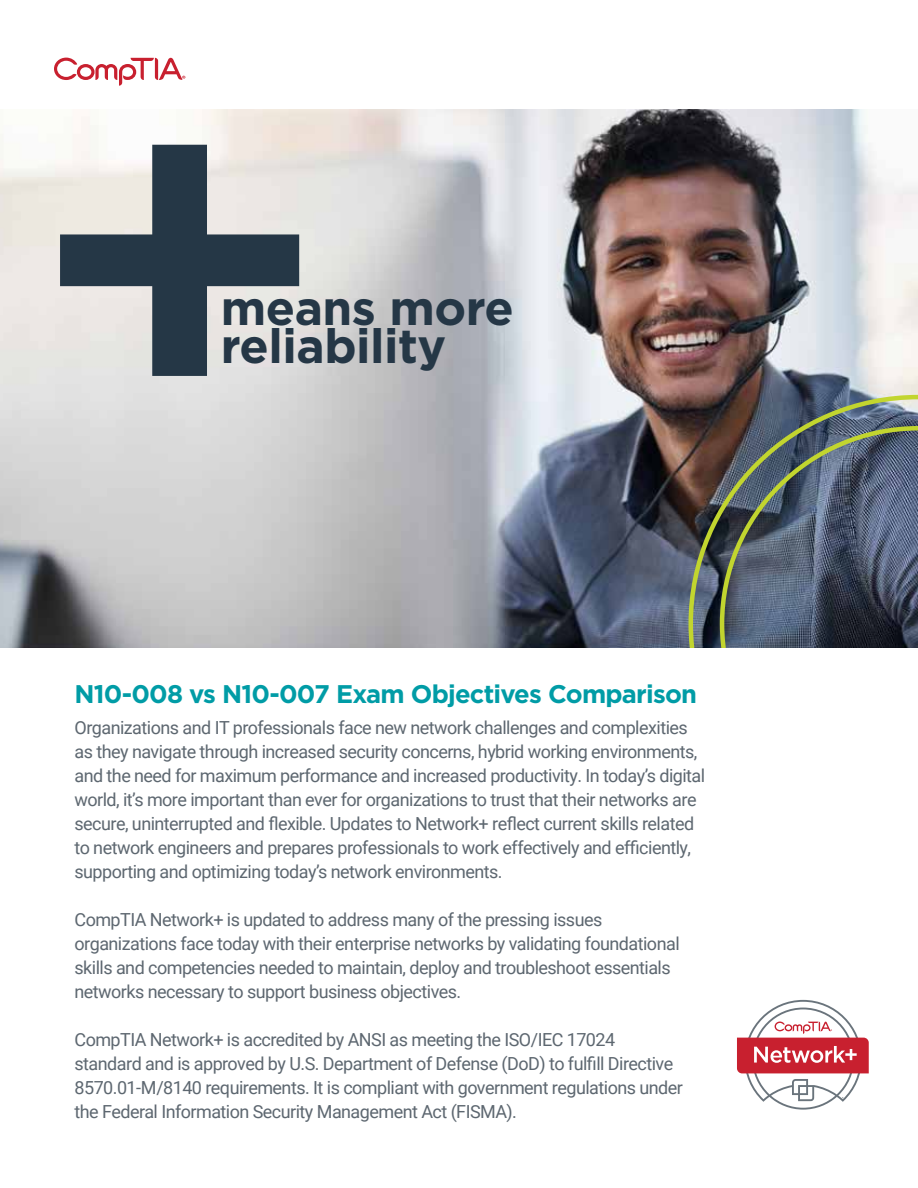
<style>
.page{position:relative;width:918px;height:1188px;background:#fff}
.page>*{position:absolute;margin:0;border:0;box-sizing:border-box;transform-origin:0 0}
.t1{font:700 48px/38.2px "Gotham";letter-spacing:-.01em;color:#253746}
.t2{font:700 25.5px "Gotham";letter-spacing:-.03em;color:#009ca6}
.t3{font:18px/24px "Roboto";letter-spacing:-.03em;color:#5d6770}
</style>
<div class="page">
<img style="left:0;top:110px;width:918px;height:537px">
<svg style="left:54px;top:58px;width:131px;height:28px"></svg>
<img style="left:689px;top:395px;width:229px;height:253px">
<svg style="left:720px;top:426px;width:198px;height:222px"></svg>
<svg style="left:737px;top:1000px;width:132px;height:110px"></svg>
<svg style="left:60px;top:145px;width:239px;height:231px"></svg>
<h1 class="t1" style="left:221px;top:289px;width:295px">means more reliability</h1>
<h2 class="t2" style="left:75px;top:677px;width:624px">N10-008 vs N10-007 Exam Objectives Comparison</h2>
<p class="t3" style="left:75px;top:715px;width:632px">Organizations and IT professionals face new network challenges and complexities as they navigate through increased security concerns, hybrid working environments, and the need for maximum performance and increased productivity. In today’s digital world, it’s more important than ever for organizations to trust that their networks are secure, uninterrupted and flexible. Updates to Network+ reflect current skills related to network engineers and prepares professionals to work effectively and efficiently, supporting and optimizing today’s network environments.</p>
<p class="t3" style="left:75px;top:907px;width:607px">CompTIA Network+ is updated to address many of the pressing issues organizations face today with their enterprise networks by validating foundational skills and competencies needed to maintain, deploy and troubleshoot essentials networks necessary to support business objectives.</p>
<p class="t3" style="left:75px;top:1027px;width:610px">CompTIA Network+ is accredited by ANSI as meeting the ISO/IEC 17024 standard and is approved by U.S. Department of Defense (DoD) to fulfill Directive 8570.01-M/8140 requirements. It is compliant with government regulations under the Federal Information Security Management Act (FISMA).</p>
</div>
